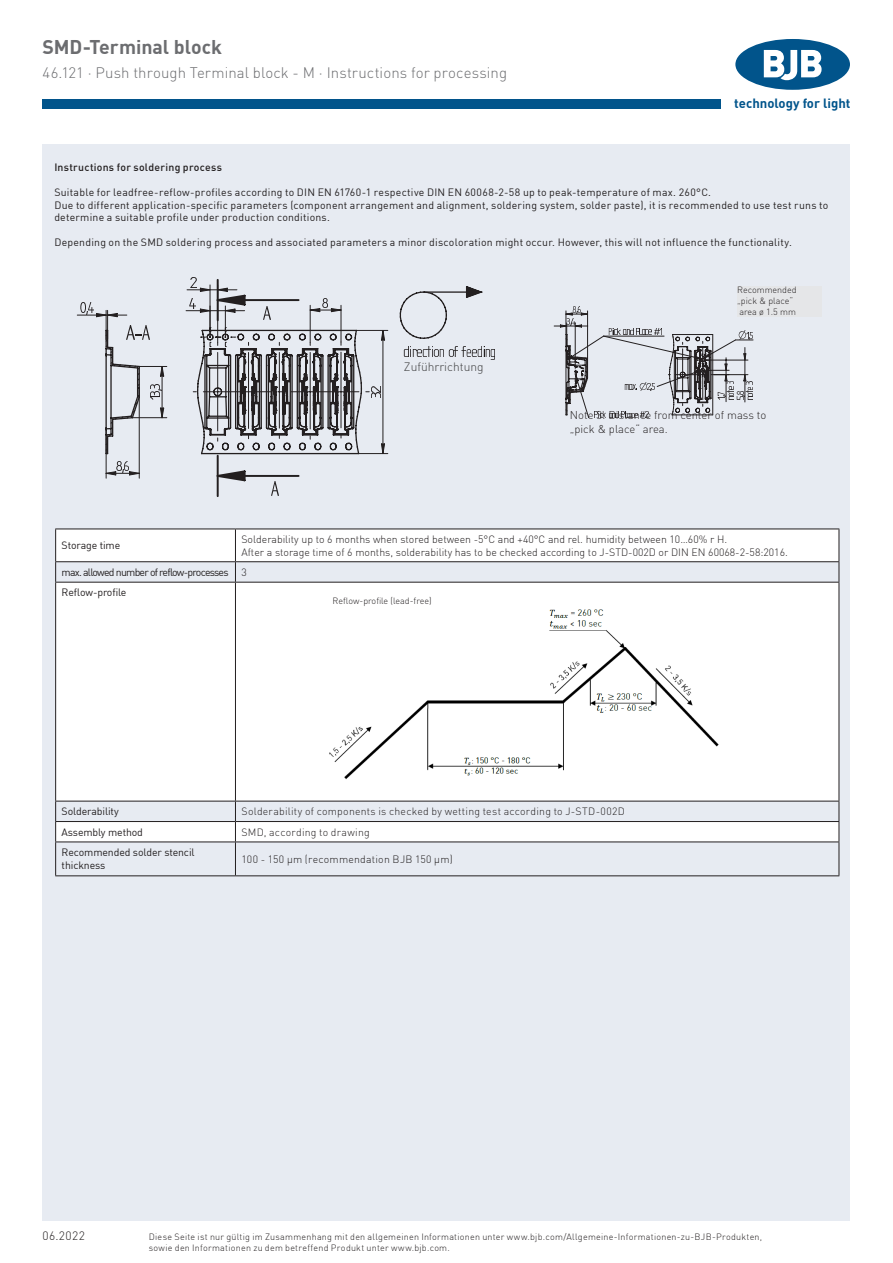
<style>
.page{position:relative;width:893px;height:1263px;background:#fff}
.page>*{position:absolute;margin:0;border:0;box-sizing:border-box;transform-origin:0 0}
.t1{font:700 19.5px "DIN";color:#6c6d70}
.t2{font:300 15px "DINOT";letter-spacing:.005em;color:#6c6d70}
.t3{font:700 13.2px "DIN";color:#01548b}
.t4{font:300 12px "DINOT";color:#3e3e3f}
.t5{font:300 12px "DIN";letter-spacing:.035em;color:#231f20}
.t6{font:300 11.25px "DINOT";color:#231f20}
.t7{font:10.5px/12.6px "DIN";letter-spacing:.02em;color:#231f20}
.t8{font:300 10.5px "DIN";color:#231f20}
.t9{font:300 10.5px "DINOT";letter-spacing:.02em;color:#231f20}
.t10{font:10.5px/12.6px "DIN";letter-spacing:-.01em;color:#231f20}
.t11{font:10.5px "DIN";letter-spacing:-.07em;color:#231f20}
.t12{font:300 10.5px "DIN";letter-spacing:.02em;color:#231f20}
.t13{font:500 10.5px "DIN";letter-spacing:.025em;color:#231f20}
.t14{font:300 9px/10.9px "DIN";letter-spacing:.025em;color:#231f20}
.t15{font:300 9px "DINOT";color:#231f20}
.s1{font-family:"DIN"}
</style>
<div class="page">
<div style="left:43px;top:144px;width:807px;height:1076px;background:#e7ebf2"></div>
<div style="left:735px;top:39px;width:115px;height:51px;background:#01548b;border-radius:50%"></div>
<svg style="left:764px;top:50px;width:58px;height:30px"></svg>
<div style="left:43px;top:100px;width:678px;height:9px;background:#01548b"></div>
<svg style="left:56px;top:530px;width:783px;height:311px;fill:#fff"></svg>
<hr style="left:55px;top:529px;width:180px;height:1px;background:#231f20">
<hr style="left:55px;top:529px;width:1px;height:32px;background:#231f20">
<hr style="left:235px;top:529px;width:604px;height:1px;background:#231f20">
<hr style="left:235px;top:529px;width:1px;height:32px;background:#231f20">
<hr style="left:839px;top:529px;width:1px;height:32px;background:#231f20">
<hr style="left:55px;top:561px;width:180px;height:1px;background:#231f20">
<svg style="left:55px;top:562px;width:1px;height:20px"></svg>
<hr style="left:235px;top:561px;width:604px;height:1px;background:#231f20">
<svg style="left:235px;top:562px;width:1px;height:20px"></svg>
<svg style="left:839px;top:562px;width:1px;height:20px"></svg>
<hr style="left:55px;top:582px;width:180px;height:1px;background:#231f20">
<hr style="left:55px;top:582px;width:1px;height:219px;background:#231f20">
<hr style="left:235px;top:582px;width:604px;height:1px;background:#231f20">
<hr style="left:235px;top:582px;width:1px;height:219px;background:#231f20">
<hr style="left:839px;top:582px;width:1px;height:219px;background:#231f20">
<hr style="left:55px;top:801px;width:180px;height:1px;background:#231f20">
<hr style="left:235px;top:801px;width:604px;height:1px;background:#231f20">
<hr style="left:55px;top:821px;width:180px;height:1px;background:#231f20">
<svg style="left:55px;top:801px;width:1px;height:40px"></svg>
<hr style="left:235px;top:821px;width:604px;height:1px;background:#231f20">
<svg style="left:235px;top:801px;width:1px;height:40px"></svg>
<svg style="left:839px;top:801px;width:1px;height:40px"></svg>
<hr style="left:55px;top:841px;width:180px;height:1px;background:#231f20">
<hr style="left:55px;top:842px;width:1px;height:33px;background:#231f20">
<hr style="left:235px;top:841px;width:604px;height:1px;background:#231f20">
<hr style="left:235px;top:842px;width:1px;height:33px;background:#231f20">
<hr style="left:839px;top:842px;width:1px;height:33px;background:#231f20">
<hr style="left:55px;top:875px;width:180px;height:1px;background:#231f20">
<hr style="left:235px;top:875px;width:604px;height:1px;background:#231f20">
<div style="left:295px;top:587px;width:452px;height:206px;background:#fff"></div>
<div style="left:327px;top:594px;width:141px;height:18px;background:#fff"></div>
<svg style="left:399px;top:286px;width:84px;height:53px"></svg>
<svg style="left:404px;top:347px;width:91px;height:12px"></svg>
<hr style="left:225px;top:306px;width:1px;height:31px;background:#231f20">
<hr style="left:217px;top:285px;width:1px;height:57px;background:#231f20">
<hr style="left:210px;top:285px;width:1px;height:52px;background:#231f20">
<hr style="left:186px;top:310px;width:59px;height:1px;background:#231f20">
<hr style="left:341px;top:305px;width:1px;height:37px;background:#231f20">
<hr style="left:310px;top:305px;width:1px;height:37px;background:#231f20">
<hr style="left:187px;top:289px;width:50px;height:1px;background:#231f20">
<svg style="left:309px;top:298px;width:33px;height:14px"></svg>
<hr style="left:310px;top:310px;width:31px;height:1px;background:#231f20">
<svg style="left:193px;top:327px;width:195px;height:128px"></svg>
<hr style="left:383px;top:330px;width:1px;height:124px;background:#231f20">
<hr style="left:218px;top:299px;width:81px;height:2px;background:#231f20">
<hr style="left:217px;top:456px;width:2px;height:20px;background:#231f20">
<hr style="left:217px;top:300px;width:2px;height:20px;background:#231f20">
<svg style="left:189px;top:278px;width:58px;height:35px"></svg>
<img style="left:264px;top:306px;width:7px;height:14px">
<hr style="left:218px;top:475px;width:81px;height:2px;background:#231f20">
<svg style="left:216px;top:469px;width:31px;height:14px"></svg>
<svg style="left:271px;top:482px;width:7px;height:13px"></svg>
<hr style="left:217px;top:476px;width:2px;height:20px;background:#231f20">
<hr style="left:217px;top:280px;width:2px;height:20px;background:#231f20">
<hr style="left:106px;top:428px;width:1px;height:50px;background:#231f20">
<hr style="left:139px;top:388px;width:1px;height:90px;background:#231f20">
<svg style="left:105px;top:461px;width:35px;height:15px"></svg>
<hr style="left:106px;top:473px;width:33px;height:1px;background:#231f20">
<svg style="left:80px;top:303px;width:87px;height:152px"></svg>
<hr style="left:77px;top:315px;width:50px;height:1px;background:#231f20">
<hr style="left:554px;top:326px;width:34px;height:1px;background:#231f20">
<svg style="left:560px;top:306px;width:193px;height:112px"></svg>
<div style="left:737px;top:287px;width:84px;height:30px;background:#e5e6e8"></div>
<p class="t1" style="left:43px;top:34px;width:181px">SMD-Terminal block</p>
<p class="t2" style="left:43px;top:62px;width:466px">46.121 · Push through <span class="s1">Terminal block - M</span> · Instructions for processing</p>
<p class="t3" style="left:734px;top:95px;width:118px">technology for light</p>
<p class="t13" style="left:54px;top:160px;width:169px">Instructions for soldering process</p>
<p class="t7" style="left:54px;top:186px;width:658px">Suitable for leadfree-reflow-profiles according to DIN EN 61760-1 respective DIN EN 60068-2-58 up to peak-temperature of max. 260°C.</p>
<p class="t7" style="left:54px;top:198px;width:776px">Due to different application-specific parameters (component arrangement and alignment, soldering system, solder paste), it is recommended to use test runs to determine a suitable profile under production conditions.</p>
<p class="t7" style="left:54px;top:236px;width:739px">Depending on the SMD soldering process and associated parameters a minor discoloration might occur. However, this will not influence the functionality.</p>
<p class="t10" style="left:62px;top:539px;width:60px">Storage time</p>
<p class="t4" style="left:404px;top:359px;width:81px">Zuführrichtung</p>
<p class="t15" style="left:737px;top:284px;width:61px">Recommended</p>
<p class="t15" style="left:737px;top:295px;width:58px">„pick &amp; place“</p>
<p class="t15" style="left:739px;top:306px;width:58px">area ø 1.5 mm</p>
<p class="t6" style="left:570px;top:408px;width:198px">Note 3: Distance from center of mass to</p>
<p class="t6" style="left:570px;top:421px;width:99px">„pick &amp; place“ area.</p>
<p class="t8" style="left:241px;top:533px;width:487px">Solderability up to 6 months when stored between -5°C and +40°C and rel. humidity between 10…60% r H.</p>
<p class="t8" style="left:241px;top:545px;width:548px">After a storage time of 6 months, solderability has to be checked according to J-STD-002D or DIN EN 60068-2-58:2016.</p>
<p class="t11" style="left:62px;top:566px;width:168px">max. allowed number of reflow-processes</p>
<p class="t9" style="left:241px;top:565px;width:7px">3</p>
<p class="t10" style="left:62px;top:586px;width:66px">Reflow-profile</p>
<p class="t15" style="left:333px;top:595px;width:101px">Reflow-profile (lead-free)</p>
<p class="t10" style="left:62px;top:805px;width:59px">Solderability</p>
<p class="t9" style="left:241px;top:804px;width:385px">Solderability of components is checked by wetting test according to J-STD-002D</p>
<p class="t10" style="left:62px;top:825px;width:83px">Assembly method</p>
<p class="t9" style="left:241px;top:825px;width:130px">SMD, according to drawing</p>
<p class="t10" style="left:62px;top:846px;width:135px">Recommended solder stencil thickness</p>
<p class="t12" style="left:241px;top:853px;width:213px">100 - 150 µm (recommendation BJB 150 µm)</p>
<p class="t5" style="left:43px;top:1229px;width:44px">06.2022</p>
<p class="t14" style="left:149px;top:1231px;width:615px">Diese Seite ist nur gültig im Zusammenhang mit den allgemeinen Informationen unter www.bjb.com/Allgemeine-Informationen-zu-BJB-Produkten, sowie den Informationen zu dem betreffend Produkt unter www.bjb.com.</p>
</div>
